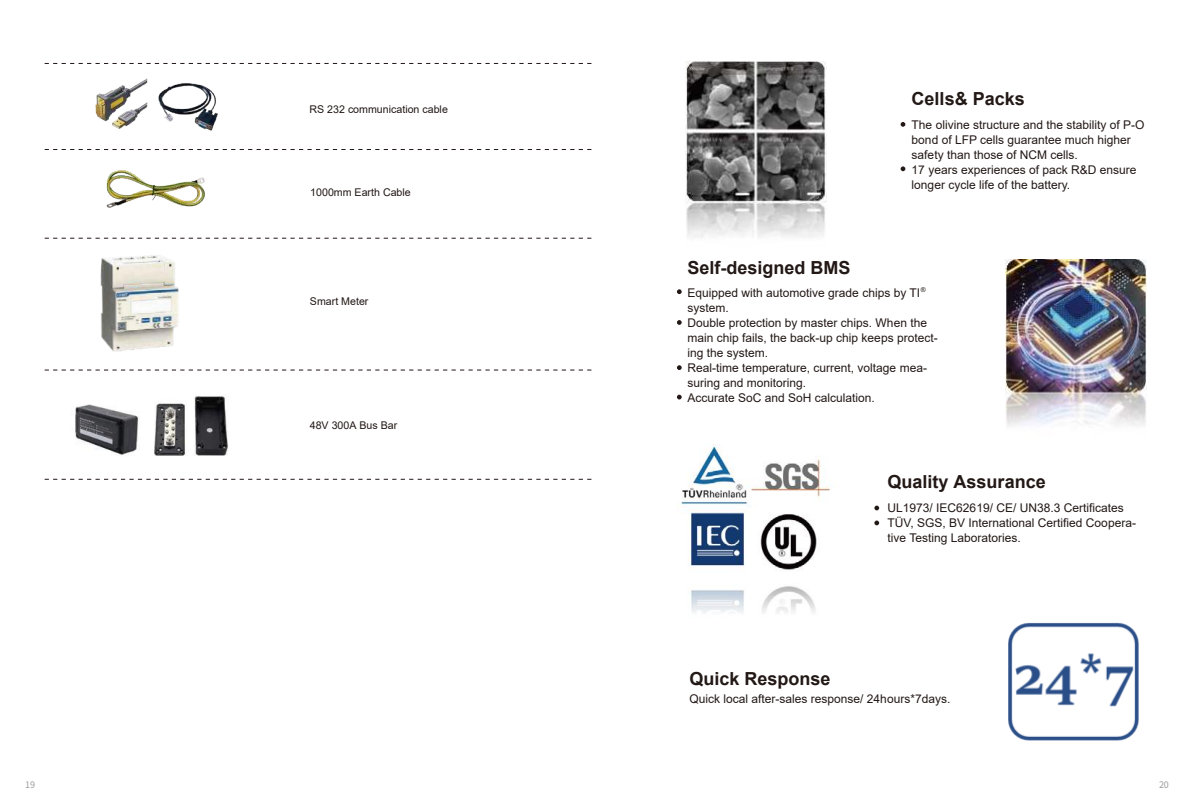
<style>
.page{position:relative;width:1191px;height:808px;background:#fff}
.page>*{position:absolute;margin:0;border:0;box-sizing:border-box;transform-origin:0 0}
.t1{font:700 18px "Arial";color:#221815}
.t2{font:12px/15px "Arial";color:#221815}
.t3{font:10.6px "Arial";color:#211714}
.t4{font:9px "Source Han Sans CN";color:#9c9c9d}
.t5{font:6.6px "Arial";color:#221815}
</style>
<div class="page">
<img style="left:685px;top:62px;width:141px;height:176px">
<img style="left:1005px;top:260px;width:141px;height:166px">
<img style="left:681px;top:444px;width:150px;height:169px">
<img style="left:1008px;top:622px;width:131px;height:119px">
<svg style="left:900px;top:122px;width:5px;height:5px"></svg>
<svg style="left:677px;top:289px;width:4px;height:5px"></svg>
<svg style="left:677px;top:320px;width:4px;height:5px"></svg>
<svg style="left:677px;top:365px;width:4px;height:5px"></svg>
<svg style="left:677px;top:395px;width:4px;height:4px"></svg>
<svg style="left:874px;top:506px;width:5px;height:4px"></svg>
<svg style="left:874px;top:520px;width:5px;height:5px"></svg>
<svg style="left:900px;top:166px;width:5px;height:5px"></svg>
<svg style="left:45px;top:63px;width:547px;height:1px"></svg>
<svg style="left:45px;top:149px;width:547px;height:1px"></svg>
<img style="left:106px;top:170px;width:99px;height:38px">
<img style="left:95px;top:78px;width:123px;height:53px">
<svg style="left:45px;top:370px;width:547px;height:1px"></svg>
<svg style="left:45px;top:479px;width:547px;height:1px"></svg>
<svg style="left:45px;top:238px;width:547px;height:1px"></svg>
<img style="left:100px;top:255px;width:79px;height:97px">
<img style="left:75px;top:404px;width:64px;height:51px">
<img style="left:154px;top:396px;width:74px;height:60px">
<p class="t3" style="left:309px;top:105px;width:140px">RS 232 communication cable</p>
<p class="t3" style="left:310px;top:189px;width:102px">1000mm Earth Cable</p>
<p class="t3" style="left:310px;top:297px;width:60px">Smart Meter</p>
<p class="t3" style="left:310px;top:421px;width:89px">48V 300A Bus Bar</p>
<h1 class="t1" style="left:911px;top:92px;width:115px">Cells&amp; Packs</h1>
<h1 class="t1" style="left:687px;top:260px;width:165px">Self-designed BMS</h1>
<p class="t2" style="left:911px;top:118px;width:234px">The olivine structure and the stability of P-O bond of LFP cells guarantee much higher safety than those of NCM cells.<br>17 years experiences of pack R&amp;D ensure longer cycle life of the battery.</p>
<p class="t5" style="left:921px;top:287px;width:6px">®</p>
<p class="t2" style="left:687px;top:286px;width:252px">Equipped with automotive grade chips by TI system.<br>Double protection by master chips. When the main chip fails, the back-up chip keeps protect&shy;ing the system.<br>Real-time temperature, current, voltage mea&shy;suring and monitoring.<br>Accurate SoC and SoH calculation.</p>
<h1 class="t1" style="left:887px;top:475px;width:160px">Quality Assurance</h1>
<h1 class="t1" style="left:689px;top:671px;width:143px">Quick Response</h1>
<p class="t2" style="left:887px;top:501px;width:250px">UL1973/ IEC62619/ CE/ UN38.3 Certificates<br>TÜV, SGS, BV International Certified Coopera&shy;tive Testing Laboratories.</p>
<p class="t2" style="left:689px;top:692px;width:262px">Quick local after-sales response/ 24hours*7days.</p>
<p class="t4" style="left:25px;top:780px;width:11px">19</p>
<p class="t4" style="left:1159px;top:780px;width:11px">20</p>
</div>
